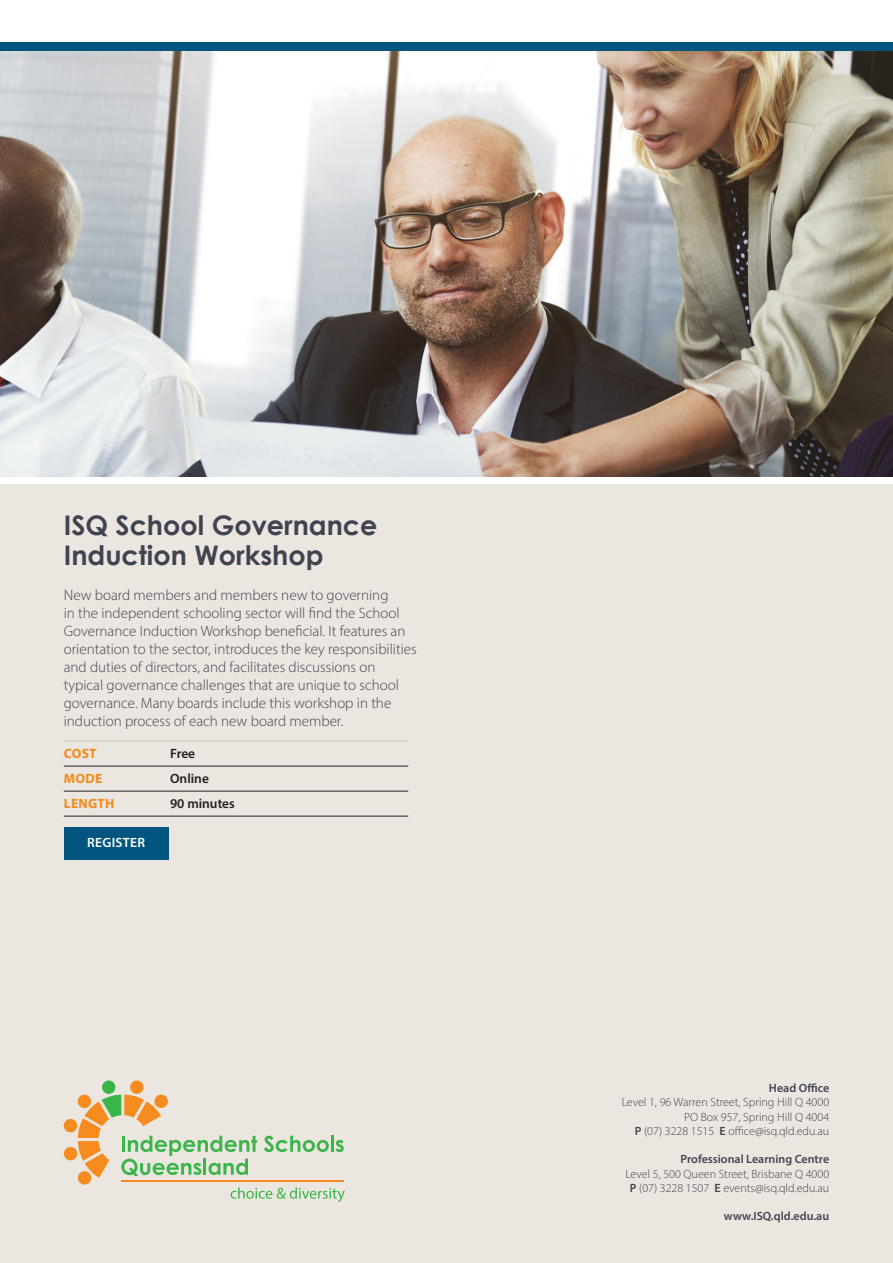
<style>
.page{position:relative;width:893px;height:1263px;background:#fff}
.page>*{position:absolute;margin:0;border:0;box-sizing:border-box;transform-origin:0 0}
.Heading_1_grey{font:700 27px/30px "Century Gothic";color:#424351}
.text{font:300 15px/18px "Myriad Pro";color:#424351}
.table_bold{font:600 13.5px "Myriad Pro";color:#231f20}
.FI_heading{font:700 13.5px "Myriad Pro";letter-spacing:.02em;color:#f28b1d}
.t1{font:600 13.5px "Myriad Pro";letter-spacing:.02em;color:#fff}
.Address_block{font:300 12px/14.2px "Myriad Pro";color:#424351;text-align:right}
.Address_block-2{font:600 12px "Myriad Pro";color:#424351}
.s1{font-weight:600}
</style>
<div class="page">
<img style="left:0;top:51px;width:893px;height:425px">
<div style="left:0;top:43px;width:893px;height:8px;background:#01557f"></div>
<div style="left:0;top:485px;width:893px;height:778px;background:#ebe6df"></div>
<hr style="left:64px;top:740px;width:106px;height:2px;background:#d9d1c5">
<hr style="left:170px;top:740px;width:238px;height:2px;background:#d9d1c5">
<hr style="left:64px;top:766px;width:106px;height:1px;background:#231f20">
<hr style="left:170px;top:766px;width:238px;height:1px;background:#231f20">
<hr style="left:64px;top:791px;width:106px;height:1px;background:#231f20">
<hr style="left:170px;top:791px;width:238px;height:1px;background:#231f20">
<hr style="left:64px;top:816px;width:106px;height:1px;background:#231f20">
<hr style="left:170px;top:816px;width:238px;height:1px;background:#231f20">
<div style="left:64px;top:827px;width:105px;height:32px;background:#01557f"></div>
<svg style="left:231px;top:1187px;width:114px;height:15px"></svg>
<hr style="left:122px;top:1180px;width:222px;height:2px;background:#f68c1f">
<div style="left:102px;top:1080px;width:13px;height:14px;background:#3ab54a;border-radius:50%"></div>
<div style="left:64px;top:1119px;width:13px;height:13px;background:#f68c1f;border-radius:50%"></div>
<div style="left:64px;top:1147px;width:13px;height:13px;background:#f68c1f;border-radius:50%"></div>
<div style="left:78px;top:1171px;width:13px;height:13px;background:#f68c1f;border-radius:50%"></div>
<div style="left:130px;top:1080px;width:14px;height:14px;background:#f68c1f;border-radius:50%"></div>
<svg style="left:264px;top:1136px;width:65px;height:16px"></svg>
<hr style="left:331px;top:1136px;width:3px;height:16px;background:#3ab54a">
<svg style="left:336px;top:1140px;width:8px;height:12px"></svg>
<svg style="left:78px;top:1094px;width:179px;height:84px"></svg>
<p class="Heading_1_grey" style="left:64px;top:509px;width:315px">ISQ School Governance<br>Induction Workshop</p>
<p class="text" style="left:64px;top:586px;width:354px">New board members and members new to governing<br>in the independent schooling sector will find the School Governance Induction Workshop beneficial. It features an orientation to the sector, introduces the key responsibilities and duties of directors, and facilitates discussions on typical governance challenges that are unique to school governance. Many boards include this workshop in the induction process of each new board member.</p>
<p class="FI_heading" style="left:64px;top:744px;width:34px">COST</p>
<p class="table_bold" style="left:170px;top:744px;width:27px">Free</p>
<p class="FI_heading" style="left:64px;top:769px;width:40px">MODE</p>
<p class="table_bold" style="left:170px;top:769px;width:40px">Online</p>
<p class="FI_heading" style="left:64px;top:794px;width:52px">LENGTH</p>
<p class="table_bold" style="left:170px;top:794px;width:66px">90 minutes</p>
<p class="t1" style="left:87px;top:834px;width:59px">REGISTER</p>
<p class="Address_block-2" style="left:769px;top:1080px;width:62px">Head Office</p>
<p class="Address_block" style="left:622px;top:1095px;width:209px">Level 1, 96 Warren Street, Spring Hill Q 4000</p>
<p class="Address_block" style="left:684px;top:1109px;width:147px">PO Box 957, Spring Hill Q 4004</p>
<p class="Address_block" style="left:635px;top:1124px;width:196px"><span class="s1">P</span> (07) 3228 1515 <span class="s1">E</span> office@isq.qld.edu.au</p>
<p class="Address_block" style="left:625px;top:1152px;width:205px"><span class="s1">Professional Learning Centre<br></span>Level 5, 500 Queen Street, Brisbane Q 4000<br><span class="s1">P</span> (07) 3228 1507 <span class="s1">E</span> events@isq.qld.edu.au</p>
<p class="Address_block-2" style="left:724px;top:1209px;width:107px">www.ISQ.qld.edu.au</p>
</div>
